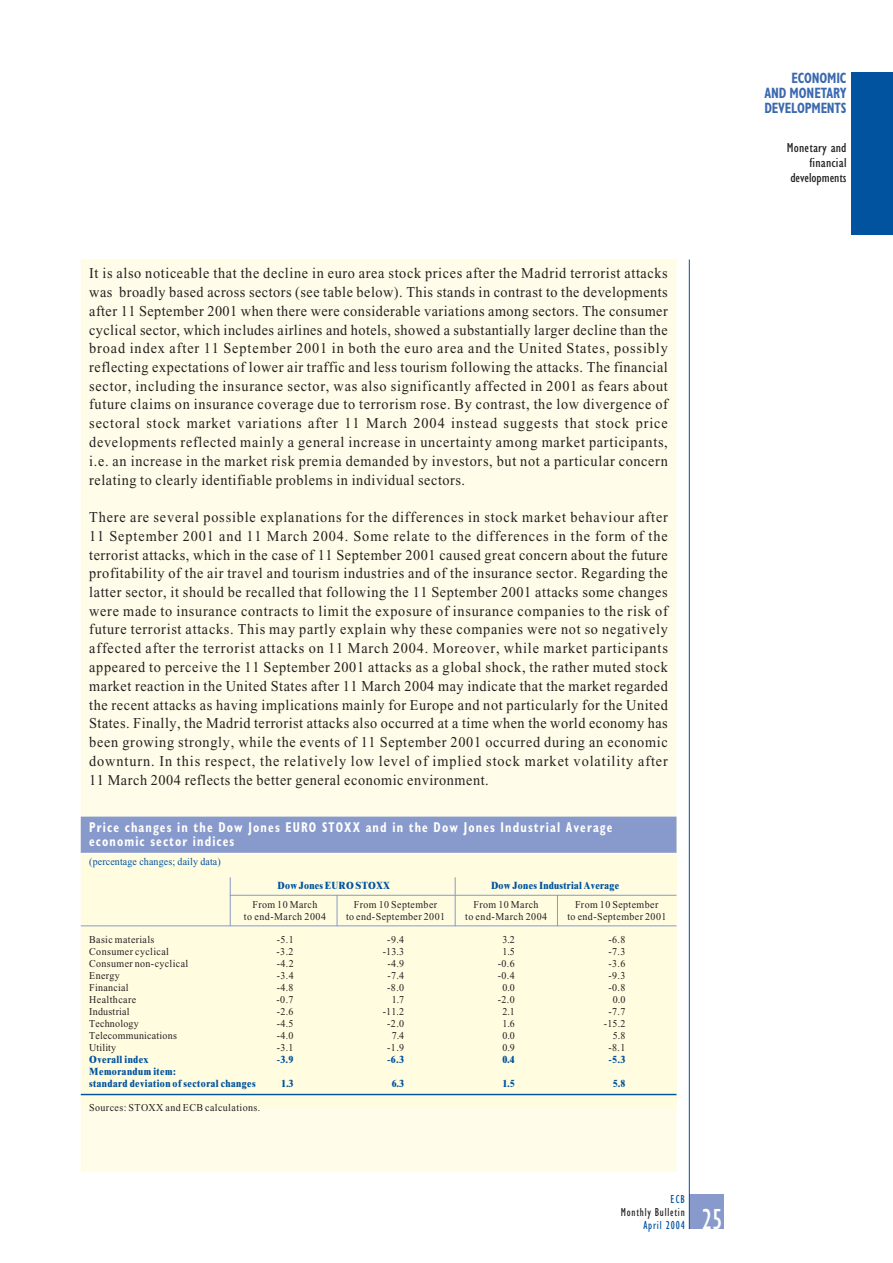
<style>
.page{position:relative;width:893px;height:1263px;background:#fff}
.page>*{position:absolute;margin:0;border:0;box-sizing:border-box;transform-origin:0 0}
.t1{font:condensed 30px "Gill Sans";color:#fff;scale:.95 1}
.t2{font:15px/18.8px "Times";letter-spacing:.04em;color:#231f20;text-align:justify;scale:.95 1}
.t3{font:700 condensed 15px/15px "Gill Sans";letter-spacing:-.015em;color:#3b69af;text-align:justify;scale:.85 1}
.t4{font:700 condensed 14.25px/13.5px "Gill Sans";letter-spacing:.095em;color:#fff;scale:.85 1}
.t5{font:condensed 13.5px/15px "Gill Sans";letter-spacing:.01em;color:#231f20;text-align:right;scale:1.1 1}
.t6{font:condensed 12px "Gill Sans";letter-spacing:.07em;color:#231f20;scale:.95 1}
.t7{font:condensed 12px "Gill Sans";letter-spacing:.075em;color:#0153a0;scale:.95 1}
.t8{font:10.5px "Times";letter-spacing:.04em;color:#231f20;scale:.95 1}
.t9{font:800 10.5px/12px "Times NRMT";letter-spacing:.04em;color:#0153a0;scale:.9 1}
.t10{font:10.5px "Times";letter-spacing:.015em;color:#0153a0;scale:.95 1}
.t11{font:10.5px "Times";letter-spacing:.02em;color:#231f20;scale:.95 1}
.t12{font:10.5px "Times";letter-spacing:.015em;color:#231f20;scale:.95 1}
</style>
<div class="page">
<div style="left:689px;top:1195px;width:34px;height:34px;background:#889acb"></div>
<hr style="left:689px;top:260px;width:1px;height:969px;background:#0153a0">
<div style="left:850px;top:72px;width:42px;height:163px;background:#0153a0"></div>
<div style="left:81px;top:259px;width:595px;height:913px;background:#fffde9"></div>
<div style="left:81px;top:840px;width:595px;height:268px;background:#fffce0"></div>
<div style="left:81px;top:817px;width:595px;height:36px;background:#889acb"></div>
<hr style="left:81px;top:853px;width:595px;height:1px;background:#fff">
<hr style="left:230px;top:895px;width:446px;height:1px;background:#889acb">
<hr style="left:81px;top:926px;width:595px;height:1px;background:#889acb">
<hr style="left:81px;top:1094px;width:595px;height:1px;background:#0153a0">
<hr style="left:455px;top:877px;width:1px;height:49px;background:#889acb">
<hr style="left:230px;top:877px;width:1px;height:49px;background:#889acb">
<hr style="left:336px;top:895px;width:1px;height:31px;background:#889acb">
<hr style="left:557px;top:895px;width:1px;height:31px;background:#889acb">
<p class="t2" style="left:89px;top:265px;width:610px">It is also noticeable that the decline in euro area stock prices after the Madrid terrorist attacks was broadly based across sectors (see table below). This stands in contrast to the developments after 11 September 2001 when there were considerable variations among sectors. The consumer cyclical sector, which includes airlines and hotels, showed a substantially larger decline than the broad index after 11 September 2001 in both the euro area and the United States, possibly reflecting expectations of lower air traffic and less tourism following the attacks. The financial sector, including the insurance sector, was also significantly affected in 2001 as fears about future claims on insurance coverage due to terrorism rose. By contrast, the low divergence of sectoral stock market variations after 11 March 2004 instead suggests that stock price developments reflected mainly a general increase in uncertainty among market participants, i.e. an increase in the market risk premia demanded by investors, but not a particular concern relating to clearly identifiable problems in individual sectors.</p>
<p class="t2" style="left:89px;top:509px;width:610px">There are several possible explanations for the differences in stock market behaviour after 11 September 2001 and 11 March 2004. Some relate to the differences in the form of the terrorist attacks, which in the case of 11 September 2001 caused great concern about the future profitability of the air travel and tourism industries and of the insurance sector. Regarding the latter sector, it should be recalled that following the 11 September 2001 attacks some changes were made to insurance contracts to limit the exposure of insurance companies to the risk of future terrorist attacks. This may partly explain why these companies were not so negatively affected after the terrorist attacks on 11 March 2004. Moreover, while market participants appeared to perceive the 11 September 2001 attacks as a global shock, the rather muted stock market reaction in the United States after 11 March 2004 may indicate that the market regarded the recent attacks as having implications mainly for Europe and not particularly for the United States. Finally, the Madrid terrorist attacks also occurred at a time when the world economy has been growing strongly, while the events of 11 September 2001 occurred during an economic downturn. In this respect, the relatively low level of implied stock market volatility after 11 March 2004 reflects the better general economic environment.</p>
<p class="t4" style="left:89px;top:822px;width:617px">Price changes in the Dow Jones EURO STOXX and in the Dow Jones Industrial Average economic sector indices</p>
<p class="t10" style="left:89px;top:857px;width:140px">(percentage changes; daily data)</p>
<p class="t9" style="left:277px;top:881px;width:127px">Dow Jones EURO STOXX</p>
<p class="t9" style="left:491px;top:881px;width:144px">Dow Jones Industrial Average</p>
<p class="t8" style="left:252px;top:901px;width:70px">From 10 March</p>
<p class="t8" style="left:354px;top:901px;width:89px">From 10 September</p>
<p class="t8" style="left:473px;top:901px;width:70px">From 10 March</p>
<p class="t8" style="left:575px;top:901px;width:89px">From 10 September</p>
<p class="t8" style="left:244px;top:913px;width:88px">to end-March 2004</p>
<p class="t8" style="left:346px;top:913px;width:106px">to end-September 2001</p>
<p class="t8" style="left:465px;top:913px;width:88px">to end-March 2004</p>
<p class="t8" style="left:567px;top:913px;width:106px">to end-September 2001</p>
<p class="t8" style="left:89px;top:936px;width:70px">Basic materials</p>
<p class="t8" style="left:277px;top:936px;width:19px">-5.1</p>
<p class="t8" style="left:387px;top:936px;width:19px">-9.4</p>
<p class="t8" style="left:502px;top:936px;width:15px">3.2</p>
<p class="t8" style="left:608px;top:936px;width:19px">-6.8</p>
<p class="t8" style="left:89px;top:948px;width:86px">Consumer cyclical</p>
<p class="t8" style="left:276px;top:948px;width:19px">-3.2</p>
<p class="t8" style="left:383px;top:948px;width:24px">-13.3</p>
<p class="t8" style="left:502px;top:948px;width:15px">1.5</p>
<p class="t8" style="left:608px;top:948px;width:19px">-7.3</p>
<p class="t8" style="left:89px;top:959px;width:106px">Consumer non-cyclical</p>
<p class="t8" style="left:277px;top:959px;width:19px">-4.2</p>
<p class="t8" style="left:387px;top:959px;width:19px">-4.9</p>
<p class="t8" style="left:498px;top:959px;width:19px">-0.6</p>
<p class="t8" style="left:608px;top:959px;width:19px">-3.6</p>
<p class="t8" style="left:89px;top:972px;width:34px">Energy</p>
<p class="t8" style="left:277px;top:972px;width:19px">-3.4</p>
<p class="t8" style="left:387px;top:972px;width:19px">-7.4</p>
<p class="t8" style="left:498px;top:972px;width:19px">-0.4</p>
<p class="t8" style="left:608px;top:972px;width:19px">-9.3</p>
<p class="t8" style="left:89px;top:984px;width:43px">Financial</p>
<p class="t8" style="left:277px;top:984px;width:19px">-4.8</p>
<p class="t8" style="left:387px;top:984px;width:19px">-8.0</p>
<p class="t8" style="left:502px;top:984px;width:15px">0.0</p>
<p class="t8" style="left:608px;top:984px;width:19px">-0.8</p>
<p class="t8" style="left:89px;top:995px;width:51px">Healthcare</p>
<p class="t8" style="left:276px;top:995px;width:19px">-0.7</p>
<p class="t8" style="left:392px;top:995px;width:15px">1.7</p>
<p class="t8" style="left:498px;top:995px;width:19px">-2.0</p>
<p class="t8" style="left:613px;top:995px;width:15px">0.0</p>
<p class="t8" style="left:89px;top:1008px;width:44px">Industrial</p>
<p class="t8" style="left:277px;top:1008px;width:19px">-2.6</p>
<p class="t8" style="left:383px;top:1008px;width:24px">-11.2</p>
<p class="t8" style="left:502px;top:1008px;width:15px">2.1</p>
<p class="t8" style="left:608px;top:1008px;width:19px">-7.7</p>
<p class="t11" style="left:89px;top:1020px;width:54px">Technology</p>
<p class="t8" style="left:277px;top:1020px;width:19px">-4.5</p>
<p class="t8" style="left:387px;top:1020px;width:19px">-2.0</p>
<p class="t8" style="left:502px;top:1020px;width:15px">1.6</p>
<p class="t8" style="left:604px;top:1020px;width:24px">-15.2</p>
<p class="t8" style="left:89px;top:1031px;width:94px">Telecommunications</p>
<p class="t8" style="left:277px;top:1031px;width:19px">-4.0</p>
<p class="t8" style="left:392px;top:1031px;width:15px">7.4</p>
<p class="t8" style="left:502px;top:1031px;width:15px">0.0</p>
<p class="t8" style="left:613px;top:1031px;width:15px">5.8</p>
<p class="t12" style="left:89px;top:1044px;width:30px">Utility</p>
<p class="t8" style="left:277px;top:1044px;width:19px">-3.1</p>
<p class="t8" style="left:387px;top:1044px;width:19px">-1.9</p>
<p class="t8" style="left:502px;top:1044px;width:15px">0.9</p>
<p class="t8" style="left:608px;top:1044px;width:19px">-8.1</p>
<p class="t9" style="left:89px;top:1054px;width:68px">Overall index</p>
<p class="t9" style="left:277px;top:1054px;width:20px">-3.9</p>
<p class="t9" style="left:387px;top:1054px;width:20px">-6.3</p>
<p class="t9" style="left:502px;top:1054px;width:15px">0.4</p>
<p class="t9" style="left:608px;top:1054px;width:20px">-5.3</p>
<p class="t9" style="left:89px;top:1066px;width:187px">Memorandum item:<br>standard deviation of sectoral changes</p>
<p class="t9" style="left:281px;top:1078px;width:15px">1.3</p>
<p class="t9" style="left:392px;top:1078px;width:15px">6.3</p>
<p class="t9" style="left:502px;top:1078px;width:15px">1.5</p>
<p class="t9" style="left:613px;top:1078px;width:15px">5.8</p>
<p class="t8" style="left:89px;top:1103px;width:181px">Sources: STOXX and ECB calculations.</p>
<p class="t7" style="left:670px;top:1195px;width:17px">ECB</p>
<p class="t6" style="left:621px;top:1208px;width:69px">Monthly Bulletin</p>
<p class="t7" style="left:643px;top:1220px;width:45px">April 2004</p>
<h1 class="t1" style="left:702px;top:1208px;width:23px">25</h1>
<p class="t3" style="left:764px;top:72px;width:98px;text-indent:27px">ECONOMIC AND MONETARY DEVELOPMENTS</p>
<p class="t5" style="left:786px;top:141px;width:56px">Monetary and financial developments</p>
</div>
